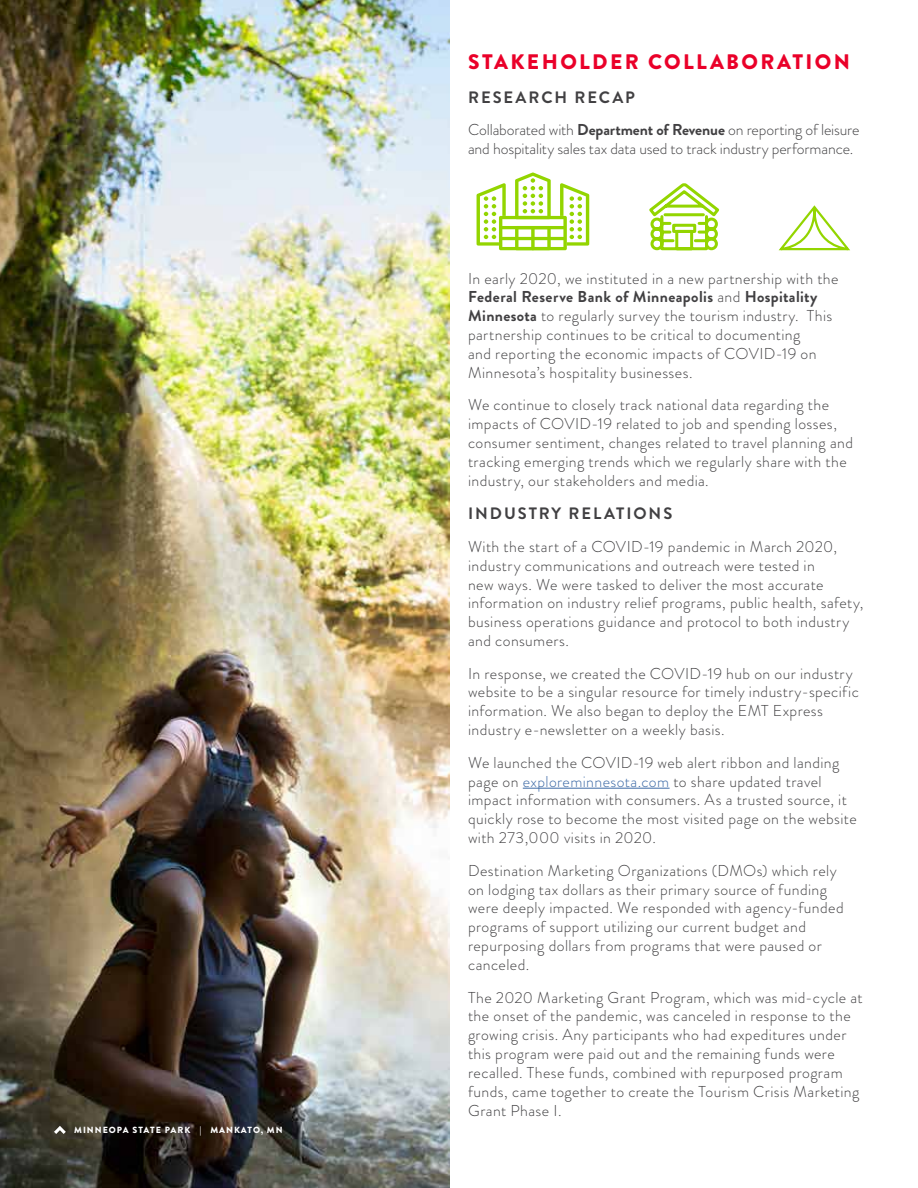
<style>
.page{position:relative;width:918px;height:1188px;background:#fff}
.page>*{position:absolute;margin:0;border:0;box-sizing:border-box;transform-origin:0 0}
.t1{font:900 21px "Brandon Grotesque";letter-spacing:.115em;color:#ea0029}
.t2{font:700 16.5px "Brandon Grotesque";letter-spacing:.115em;color:#414042}
.t3{font:300 15.75px/18.9px "Brandon Grotesque";letter-spacing:.025em;color:#414042}
.t4{font:300 15.75px/18.9px "Brandon Grotesque";letter-spacing:-.01em;color:#414042}
.t5{font:900 8.85px "Brandon Grotesque";letter-spacing:.11em;color:#fff}
.s1{font-weight:700}
.s2{color:#3a68a5}
</style>
<div class="page">
<hr style="left:523px;top:788px;width:147px;height:1px;background:#3a68a5">
<svg style="left:778px;top:205px;width:72px;height:46px"></svg>
<svg style="left:477px;top:172px;width:112px;height:78px"></svg>
<svg style="left:649px;top:183px;width:71px;height:68px"></svg>
<img style="left:0;top:0;width:450px;height:1188px">
<svg style="left:54px;top:1126px;width:12px;height:8px"></svg>
<p class="t5" style="left:74px;top:1124px;width:210px">MINNEOPA STATE PARK | MANKATO, MN</p>
<h1 class="t1" style="left:468px;top:47px;width:383px">STAKEHOLDER COLLABORATION</h1>
<p class="t2" style="left:468px;top:85px;width:168px">RESEARCH RECAP</p>
<p class="t4" style="left:468px;top:120px;width:393px">Collaborated with <span class="s1">Department of Revenue</span> on reporting of leisure and hospitality sales tax data used to track industry performance.</p>
<p class="t3" style="left:468px;top:269px;width:372px">In early 2020, we instituted in a new partnership with the <span class="s1">Federal Reserve Bank of Minneapolis</span> and <span class="s1">Hospitality Minnesota</span> to regularly survey the tourism industry. This partnership continues to be critical to documenting<br>and reporting the economic impacts of COVID-19 on Minnesota’s hospitality businesses.</p>
<p class="t3" style="left:468px;top:396px;width:387px">We continue to closely track national data regarding the impacts of COVID-19 related to job and spending losses, consumer sentiment, changes related to travel planning and tracking emerging trends which we regularly share with the industry, our stakeholders and media.</p>
<p class="t2" style="left:468px;top:502px;width:206px">INDUSTRY RELATIONS</p>
<p class="t3" style="left:468px;top:537px;width:397px">With the start of a COVID-19 pandemic in March 2020, industry communications and outreach were tested in<br>new ways. We were tasked to deliver the most accurate information on industry relief programs, public health, safety, business operations guidance and protocol to both industry and consumers.</p>
<p class="t3" style="left:468px;top:664px;width:392px">In response, we created the COVID-19 hub on our industry website to be a singular resource for timely industry-specific information. We also began to deploy the EMT Express industry e-newsletter on a weekly basis.</p>
<p class="t3" style="left:468px;top:753px;width:390px">We launched the COVID-19 web alert ribbon and landing page on <span class="s2">exploreminnesota.com</span> to share updated travel impact information with consumers. As a trusted source, it quickly rose to become the most visited page on the website with 273,000 visits in 2020.</p>
<p class="t3" style="left:468px;top:861px;width:377px">Destination Marketing Organizations (DMOs) which rely on lodging tax dollars as their primary source of funding were deeply impacted. We responded with agency-funded programs of support utilizing our current budget and repurposing dollars from programs that were paused or canceled.</p>
<p class="t3" style="left:468px;top:988px;width:396px">The 2020 Marketing Grant Program, which was mid-cycle at the onset of the pandemic, was canceled in response to the growing crisis. Any participants who had expeditures under this program were paid out and the remaining funds were recalled. These funds, combined with repurposed program funds, came together to create the Tourism Crisis Marketing Grant Phase I.</p>
</div>
